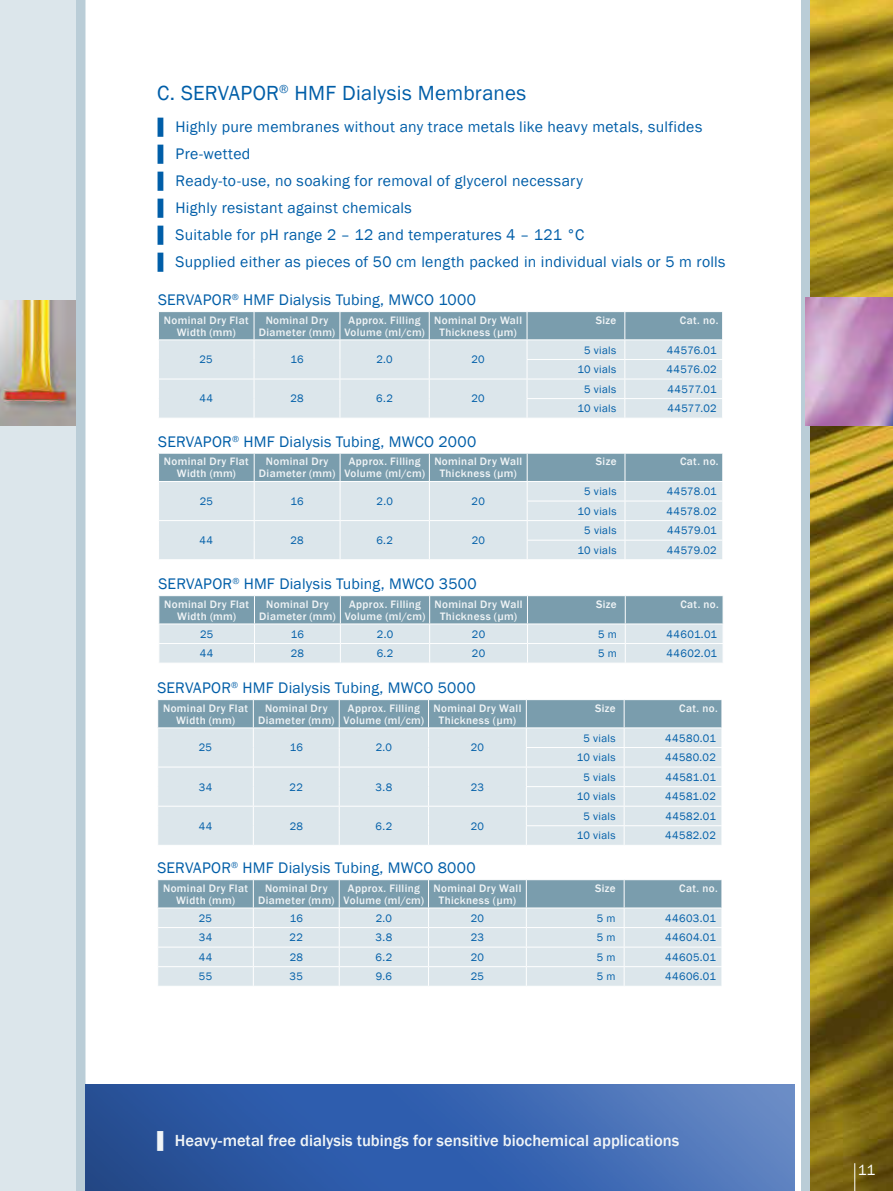
<style>
.page{position:relative;width:893px;height:1191px;background:#fff}
.page>*{position:absolute;margin:0;border:0;box-sizing:border-box;transform-origin:0 0}
.t1{font:21px "Franklin Gothic";letter-spacing:.01em;color:#005ea8}
.t2{font:500 16.5px "Franklin Gothic";color:#f1f5f7}
.t3{font:15.75px/27px "Franklin Gothic";letter-spacing:.015em;color:#005ea8}
.t4{font:15px "Franklin Gothic";color:#fff}
.t5{font:500 11.1px/12px "Franklin Gothic";letter-spacing:.035em;color:#f1f5f7;text-align:center}
.t6{font:11.1px "Franklin Gothic";letter-spacing:.035em;color:#005ea8}
.s1{font-family:"Arial"}
.s2{font-weight:400}
</style>
<div class="page">
<div style="left:0;top:0;width:85px;height:1191px;background:#dce6eb"></div>
<img style="left:810px;top:0;width:83px;height:1191px">
<div style="left:77px;top:0;width:8px;height:1191px;background:#bacdd7"></div>
<div style="left:801px;top:0;width:9px;height:1191px;background:#bacdd7"></div>
<img style="left:806px;top:298px;width:87px;height:127px">
<svg style="left:854px;top:1163px;width:1px;height:28px"></svg>
<img style="left:85px;top:1084px;width:710px;height:107px">
<svg style="left:158px;top:311px;width:565px;height:107px;background:#c5d4dc"></svg>
<svg style="left:158px;top:453px;width:565px;height:106px;background:#c4d4dc"></svg>
<svg style="left:158px;top:595px;width:565px;height:67px;background:#b6c9d3"></svg>
<svg style="left:157px;top:699px;width:565px;height:146px;background:#cbd9e0"></svg>
<img style="left:0;top:301px;width:75px;height:124px">
<svg style="left:157px;top:879px;width:565px;height:107px;background:#c5d4dc"></svg>
<h1 class="t1" style="left:157px;top:80px;width:371px">C. SERVAPOR<sup>®</sup> HMF Dialysis Membranes</h1>
<p class="t3" style="left:152px;top:113px;width:575px"><span class="s1">▐</span> Highly pure membranes without any trace metals like heavy metals, sulfides<br><span class="s1">▐</span> Pre-wetted<br><span class="s1">▐</span> Ready-to-use, no soaking for removal of glycerol necessary<br><span class="s1">▐</span> Highly resistant against chemicals<br><span class="s1">▐</span> Suitable for pH range 2 – 12 and temperatures 4 – 121 °C<br><span class="s1">▐</span> Supplied either as pieces of 50 cm length packed in individual vials or 5 m rolls</p>
<h3 class="t3" style="left:158px;top:287px;width:320px">SERVAPOR<sup>®</sup> HMF Dialysis Tubing, MWCO 1000</h3>
<p class="t5" style="left:164px;top:314px;width:86px">Nominal Dry Flat<br>Width (mm)</p>
<p class="t5" style="left:259px;top:314px;width:78px">Nominal Dry<br>Diameter (mm)</p>
<p class="t5" style="left:344px;top:314px;width:82px">Approx. Filling<br>Volume (ml/cm)</p>
<p class="t5" style="left:434px;top:314px;width:89px">Nominal Dry Wall<br>Thickness (µm)</p>
<p class="t5" style="left:596px;top:314px;width:22px">Size</p>
<p class="t5" style="left:680px;top:314px;width:40px">Cat. no.</p>
<p class="t6" style="left:200px;top:353px;width:15px">25</p>
<p class="t6" style="left:290px;top:353px;width:15px">16</p>
<p class="t6" style="left:376px;top:353px;width:18px">2.0</p>
<p class="t6" style="left:471px;top:353px;width:15px">20</p>
<p class="t6" style="left:584px;top:343px;width:34px">5 vials</p>
<p class="t6" style="left:667px;top:343px;width:51px">44576.01</p>
<p class="t6" style="left:577px;top:362px;width:40px">10 vials</p>
<p class="t6" style="left:667px;top:362px;width:52px">44576.02</p>
<p class="t6" style="left:199px;top:392px;width:15px">44</p>
<p class="t6" style="left:290px;top:392px;width:15px">28</p>
<p class="t6" style="left:376px;top:392px;width:18px">6.2</p>
<p class="t6" style="left:471px;top:392px;width:15px">20</p>
<p class="t6" style="left:584px;top:382px;width:34px">5 vials</p>
<p class="t6" style="left:668px;top:382px;width:51px">44577.01</p>
<p class="t6" style="left:577px;top:402px;width:40px">10 vials</p>
<p class="t6" style="left:667px;top:402px;width:51px">44577.02</p>
<h3 class="t3" style="left:158px;top:428px;width:320px">SERVAPOR<sup>®</sup> HMF Dialysis Tubing, MWCO 2000</h3>
<p class="t5" style="left:164px;top:455px;width:86px">Nominal Dry Flat<br>Width (mm)</p>
<p class="t5" style="left:259px;top:455px;width:78px">Nominal Dry<br>Diameter (mm)</p>
<p class="t5" style="left:344px;top:455px;width:82px">Approx. Filling<br>Volume (ml/cm)</p>
<p class="t5" style="left:434px;top:455px;width:89px">Nominal Dry Wall<br>Thickness (µm)</p>
<p class="t5" style="left:596px;top:455px;width:22px">Size</p>
<p class="t5" style="left:680px;top:455px;width:40px">Cat. no.</p>
<p class="t6" style="left:200px;top:494px;width:15px">25</p>
<p class="t6" style="left:291px;top:494px;width:15px">16</p>
<p class="t6" style="left:377px;top:494px;width:18px">2.0</p>
<p class="t6" style="left:472px;top:494px;width:15px">20</p>
<p class="t6" style="left:584px;top:484px;width:34px">5 vials</p>
<p class="t6" style="left:667px;top:484px;width:52px">44578.01</p>
<p class="t6" style="left:578px;top:504px;width:40px">10 vials</p>
<p class="t6" style="left:666px;top:504px;width:52px">44578.02</p>
<p class="t6" style="left:200px;top:533px;width:15px">44</p>
<p class="t6" style="left:291px;top:533px;width:15px">28</p>
<p class="t6" style="left:376px;top:533px;width:18px">6.2</p>
<p class="t6" style="left:472px;top:533px;width:15px">20</p>
<p class="t6" style="left:584px;top:523px;width:34px">5 vials</p>
<p class="t6" style="left:667px;top:523px;width:51px">44579.01</p>
<p class="t6" style="left:578px;top:543px;width:40px">10 vials</p>
<p class="t6" style="left:667px;top:543px;width:52px">44579.02</p>
<h3 class="t3" style="left:158px;top:571px;width:320px">SERVAPOR<sup>®</sup> HMF Dialysis Tubing, MWCO 3500</h3>
<p class="t5" style="left:164px;top:598px;width:86px">Nominal Dry Flat<br>Width (mm)</p>
<p class="t5" style="left:259px;top:598px;width:78px">Nominal Dry<br>Diameter (mm)</p>
<p class="t5" style="left:345px;top:598px;width:82px">Approx. Filling<br>Volume (ml/cm)</p>
<p class="t5" style="left:435px;top:598px;width:89px">Nominal Dry Wall<br>Thickness (µm)</p>
<p class="t5" style="left:596px;top:598px;width:22px">Size</p>
<p class="t5" style="left:680px;top:598px;width:40px">Cat. no.</p>
<p class="t6" style="left:200px;top:627px;width:15px">25</p>
<p class="t6" style="left:291px;top:627px;width:15px">16</p>
<p class="t6" style="left:377px;top:627px;width:18px">2.0</p>
<p class="t6" style="left:472px;top:627px;width:15px">20</p>
<p class="t6" style="left:598px;top:627px;width:20px">5 m</p>
<p class="t6" style="left:667px;top:627px;width:52px">44601.01</p>
<p class="t6" style="left:200px;top:646px;width:15px">44</p>
<p class="t6" style="left:291px;top:646px;width:15px">28</p>
<p class="t6" style="left:377px;top:646px;width:18px">6.2</p>
<p class="t6" style="left:472px;top:646px;width:15px">20</p>
<p class="t6" style="left:598px;top:646px;width:20px">5 m</p>
<p class="t6" style="left:666px;top:646px;width:52px">44602.01</p>
<h3 class="t3" style="left:157px;top:675px;width:320px">SERVAPOR<sup>®</sup> HMF Dialysis Tubing, MWCO 5000</h3>
<p class="t5" style="left:163px;top:702px;width:86px">Nominal Dry Flat<br>Width (mm)</p>
<p class="t5" style="left:258px;top:702px;width:78px">Nominal Dry<br>Diameter (mm)</p>
<p class="t5" style="left:344px;top:702px;width:82px">Approx. Filling<br>Volume (ml/cm)</p>
<p class="t5" style="left:433px;top:702px;width:89px">Nominal Dry Wall<br>Thickness (µm)</p>
<p class="t5" style="left:595px;top:702px;width:22px">Size</p>
<p class="t5" style="left:679px;top:702px;width:40px">Cat. no.</p>
<p class="t6" style="left:199px;top:741px;width:15px">25</p>
<p class="t6" style="left:290px;top:741px;width:15px">16</p>
<p class="t6" style="left:376px;top:741px;width:18px">2.0</p>
<p class="t6" style="left:471px;top:741px;width:15px">20</p>
<p class="t6" style="left:583px;top:731px;width:34px">5 vials</p>
<p class="t6" style="left:665px;top:731px;width:52px">44580.01</p>
<p class="t6" style="left:577px;top:750px;width:40px">10 vials</p>
<p class="t6" style="left:665px;top:750px;width:52px">44580.02</p>
<p class="t6" style="left:199px;top:780px;width:15px">34</p>
<p class="t6" style="left:290px;top:780px;width:15px">22</p>
<p class="t6" style="left:376px;top:780px;width:18px">3.8</p>
<p class="t6" style="left:471px;top:780px;width:15px">23</p>
<p class="t6" style="left:199px;top:819px;width:15px">44</p>
<p class="t6" style="left:290px;top:819px;width:15px">28</p>
<p class="t6" style="left:376px;top:819px;width:18px">6.2</p>
<p class="t6" style="left:471px;top:819px;width:15px">20</p>
<p class="t6" style="left:583px;top:770px;width:34px">5 vials</p>
<p class="t6" style="left:665px;top:770px;width:52px">44581.01</p>
<p class="t6" style="left:577px;top:789px;width:40px">10 vials</p>
<p class="t6" style="left:665px;top:789px;width:52px">44581.02</p>
<p class="t6" style="left:583px;top:809px;width:34px">5 vials</p>
<p class="t6" style="left:665px;top:809px;width:52px">44582.01</p>
<p class="t6" style="left:577px;top:829px;width:40px">10 vials</p>
<p class="t6" style="left:665px;top:829px;width:52px">44582.02</p>
<h3 class="t3" style="left:157px;top:855px;width:320px">SERVAPOR<sup>®</sup> HMF Dialysis Tubing, MWCO 8000</h3>
<p class="t5" style="left:163px;top:882px;width:86px">Nominal Dry Flat<br>Width (mm)</p>
<p class="t5" style="left:258px;top:882px;width:78px">Nominal Dry<br>Diameter (mm)</p>
<p class="t5" style="left:344px;top:882px;width:82px">Approx. Filling<br>Volume (ml/cm)</p>
<p class="t5" style="left:433px;top:882px;width:89px">Nominal Dry Wall<br>Thickness (µm)</p>
<p class="t5" style="left:595px;top:882px;width:22px">Size</p>
<p class="t5" style="left:679px;top:882px;width:40px">Cat. no.</p>
<p class="t6" style="left:199px;top:911px;width:15px">25</p>
<p class="t6" style="left:290px;top:911px;width:15px">16</p>
<p class="t6" style="left:376px;top:911px;width:18px">2.0</p>
<p class="t6" style="left:471px;top:911px;width:15px">20</p>
<p class="t6" style="left:597px;top:911px;width:20px">5 m</p>
<p class="t6" style="left:665px;top:911px;width:52px">44603.01</p>
<p class="t6" style="left:199px;top:930px;width:15px">34</p>
<p class="t6" style="left:290px;top:930px;width:15px">22</p>
<p class="t6" style="left:376px;top:930px;width:18px">3.8</p>
<p class="t6" style="left:471px;top:930px;width:15px">23</p>
<p class="t6" style="left:597px;top:930px;width:20px">5 m</p>
<p class="t6" style="left:665px;top:930px;width:52px">44604.01</p>
<p class="t6" style="left:199px;top:950px;width:15px">44</p>
<p class="t6" style="left:290px;top:950px;width:15px">28</p>
<p class="t6" style="left:376px;top:950px;width:18px">6.2</p>
<p class="t6" style="left:471px;top:950px;width:15px">20</p>
<p class="t6" style="left:597px;top:950px;width:20px">5 m</p>
<p class="t6" style="left:665px;top:950px;width:52px">44605.01</p>
<p class="t6" style="left:199px;top:969px;width:15px">55</p>
<p class="t6" style="left:290px;top:969px;width:15px">35</p>
<p class="t6" style="left:376px;top:969px;width:18px">9.6</p>
<p class="t6" style="left:471px;top:969px;width:15px">25</p>
<p class="t6" style="left:597px;top:969px;width:20px">5 m</p>
<p class="t6" style="left:665px;top:969px;width:52px">44606.01</p>
<h2 class="t2" style="left:151px;top:1130px;width:529px"><span class="s2">▐</span> Heavy-metal free dialysis tubings for sensitive biochemical applications</h2>
<h3 class="t4" style="left:858px;top:1160px;width:19px">11</h3>
</div>
